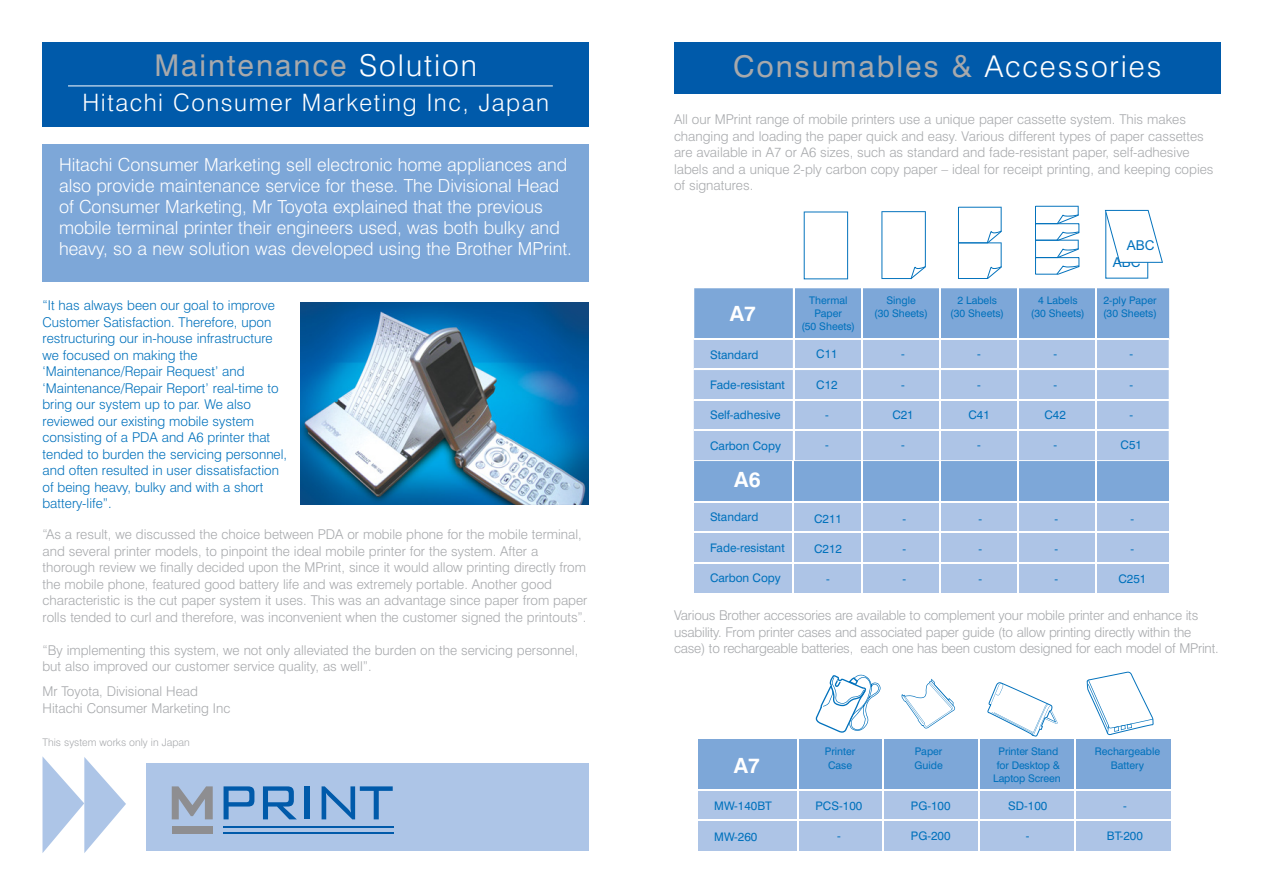
<style>
.page{position:relative;width:1263px;height:893px;background:#fff}
.page>*{position:absolute;margin:0;border:0;box-sizing:border-box;transform-origin:0 0}
.t1{font:30px "Swiss 721 BT";letter-spacing:.065em;color:#a7a9ac}
.t2{font:300 24px "Swiss 721 BT";letter-spacing:.065em;color:#fff}
.t3{font:700 21px "Swiss 721 BT";color:#fff}
.t4{font:300 18px/21px "Swiss 721 BT";color:#fff}
.t5{font:13.65px "Arial";color:#0071bc}
.t6{font:300 13.5px/16.5px "Swiss 721 BT";color:#a7a9ac}
.t7{font:300 13.5px/16.5px "Swiss 721 BT";color:#0071bc}
.t8{font:11.85px "Swiss 721 BT";color:#0071bc}
.t9{font:10.5px/13px "Swiss 721 BT";color:#0071bc;text-align:center}
.t10{font:300 10.5px "Swiss 721 BT";color:#a7a9ac}
.s1{font-weight:300;color:#fff}
</style>
<div class="page">
<div style="left:43px;top:43px;width:546px;height:84px;background:#005aaa"></div>
<img style="left:301px;top:303px;width:288px;height:201px">
<div style="left:43px;top:144px;width:546px;height:138px;background:#7da7d8"></div>
<hr style="left:68px;top:86px;width:485px;height:1px;background:#fff">
<div style="left:674px;top:43px;width:546px;height:51px;background:#005aaa"></div>
<div style="left:698px;top:739px;width:474px;height:51px;background:#7da7d8"></div>
<div style="left:698px;top:791px;width:473px;height:29px;background:#adc4e6"></div>
<div style="left:698px;top:821px;width:473px;height:30px;background:#adc4e6"></div>
<hr style="left:797px;top:739px;width:1px;height:112px;background:#fff">
<hr style="left:882px;top:739px;width:1px;height:112px;background:#fff">
<hr style="left:978px;top:739px;width:2px;height:112px;background:#fff">
<hr style="left:1075px;top:739px;width:1px;height:112px;background:#fff">
<hr style="left:1171px;top:739px;width:1px;height:112px;background:#fff">
<svg style="left:816px;top:675px;width:64px;height:58px"></svg>
<svg style="left:901px;top:679px;width:54px;height:49px"></svg>
<svg style="left:987px;top:682px;width:70px;height:55px"></svg>
<svg style="left:1087px;top:672px;width:66px;height:63px"></svg>
<div style="left:146px;top:764px;width:443px;height:87px;background:#adc5e7"></div>
<svg style="left:43px;top:757px;width:83px;height:96px"></svg>
<svg style="left:172px;top:786px;width:41px;height:33px"></svg>
<svg style="left:224px;top:786px;width:30px;height:33px"></svg>
<svg style="left:263px;top:786px;width:34px;height:33px"></svg>
<div style="left:304px;top:786px;width:5px;height:33px;background:#005aaa"></div>
<svg style="left:322px;top:786px;width:71px;height:33px"></svg>
<div style="left:172px;top:827px;width:41px;height:7px;background:#8e8e91"></div>
<hr style="left:224px;top:827px;width:170px;height:1px;background:#005aaa">
<hr style="left:224px;top:832px;width:170px;height:2px;background:#005aaa">
<svg style="left:694px;top:288px;width:475px;height:213px;background:#a0bde2"></svg>
<div style="left:694px;top:502px;width:474px;height:30px;background:#adc4e6"></div>
<div style="left:694px;top:564px;width:474px;height:29px;background:#adc4e6"></div>
<div style="left:694px;top:533px;width:474px;height:30px;background:#adc4e6"></div>
<hr style="left:694px;top:501px;width:475px;height:2px;background:#fff">
<hr style="left:694px;top:531px;width:475px;height:2px;background:#fff">
<hr style="left:694px;top:562px;width:475px;height:1px;background:#fff">
<hr style="left:793px;top:461px;width:1px;height:132px;background:#fff">
<hr style="left:861px;top:461px;width:2px;height:132px;background:#fff">
<hr style="left:939px;top:461px;width:1px;height:132px;background:#fff">
<hr style="left:1017px;top:461px;width:1px;height:132px;background:#fff">
<hr style="left:1095px;top:461px;width:1px;height:132px;background:#fff">
<svg style="left:804px;top:211px;width:44px;height:68px"></svg>
<svg style="left:1105px;top:210px;width:58px;height:69px"></svg>
<svg style="left:1035px;top:206px;width:44px;height:69px"></svg>
<svg style="left:958px;top:207px;width:44px;height:72px"></svg>
<svg style="left:881px;top:211px;width:45px;height:68px"></svg>
<h1 class="t1" style="left:154px;top:53px;width:324px">Maintenance <span class="s1">Solution</span></h1>
<h2 class="t2" style="left:82px;top:94px;width:468px">Hitachi Consumer Marketing Inc, Japan</h2>
<p class="t4" style="left:59px;top:156px;width:514px">Hitachi Consumer Marketing sell electronic home appliances and also provide maintenance service for these. The Divisional Head of Consumer Marketing, Mr Toyota explained that the previous mobile terminal printer their engineers used, was both bulky and heavy, so a new solution was developed using the Brother MPrint.</p>
<p class="t7" style="left:43px;top:299px;width:246px">“It has always been our goal to improve Customer Satisfaction. Therefore, upon restructuring our in-house infrastructure we focused on making the ‘Maintenance/Repair Request’ and ‘Maintenance/Repair Report’ real-time to bring our system up to par. We also reviewed our existing mobile system consisting of a PDA and A6 printer that tended to burden the servicing personnel, and often resulted in user dissatisfaction of being heavy, bulky and with a short battery-life”.</p>
<p class="t6" style="left:43px;top:528px;width:546px">“As a result, we discussed the choice between PDA or mobile phone for the mobile terminal, and several printer models, to pinpoint the ideal mobile printer for the system. After a thorough review we finally decided upon the MPrint, since it would allow printing directly from the mobile phone, featured good battery life and was extremely portable. Another good characteristic is the cut paper system it uses. This was an advantage since paper from paper rolls tended to curl and therefore, was inconvenient when the customer signed the printouts”.</p>
<p class="t6" style="left:43px;top:643px;width:537px">“By implementing this system, we not only alleviated the burden on the servicing personnel, but also improved our customer service quality, as well”.</p>
<p class="t6" style="left:43px;top:685px;width:189px">Mr Toyota, Divisional Head<br>Hitachi Consumer Marketing Inc</p>
<p class="t10" style="left:43px;top:738px;width:149px">This system works only in Japan</p>
<h1 class="t1" style="left:733px;top:55px;width:430px">Consumables &amp; <span class="s1">Accessories</span></h1>
<p class="t6" style="left:674px;top:113px;width:541px">All our MPrint range of mobile printers use a unique paper cassette system. This makes changing and loading the paper quick and easy. Various different types of paper cassettes are available in A7 or A6 sizes, such as standard and fade-resistant paper, self-adhesive labels and a unique 2-ply carbon copy paper – ideal for receipt printing, and keeping copies of signatures.</p>
<p class="t5" style="left:1127px;top:237px;width:29px">ABC</p>
<h3 class="t3" style="left:730px;top:306px;width:28px">A7</h3>
<p class="t8" style="left:710px;top:350px;width:50px">Standard</p>
<p class="t8" style="left:710px;top:381px;width:76px">Fade-resistant</p>
<p class="t8" style="left:710px;top:411px;width:72px">Self-adhesive</p>
<p class="t8" style="left:710px;top:441px;width:72px">Carbon Copy</p>
<h3 class="t3" style="left:734px;top:471px;width:28px">A6</h3>
<p class="t8" style="left:710px;top:513px;width:50px">Standard</p>
<p class="t8" style="left:710px;top:543px;width:76px">Fade-resistant</p>
<p class="t8" style="left:710px;top:573px;width:72px">Carbon Copy</p>
<p class="t5" style="left:1113px;top:254px;width:29px">ABC</p>
<p class="t9" style="left:801px;top:295px;width:55px">Thermal<br>Paper<br>(50 Sheets)</p>
<p class="t9" style="left:874px;top:295px;width:55px">Single<br>(30 Sheets)</p>
<p class="t9" style="left:950px;top:295px;width:55px">2 Labels (30 Sheets)</p>
<p class="t9" style="left:1031px;top:295px;width:55px">4 Labels (30 Sheets)</p>
<p class="t9" style="left:1103px;top:295px;width:55px;text-align:left">2-ply Paper (30 Sheets)</p>
<p class="t8" style="left:816px;top:350px;width:23px">C11</p>
<p class="t8" style="left:816px;top:380px;width:23px">C12</p>
<p class="t8" style="left:825px;top:410px;width:5px">-</p>
<p class="t8" style="left:825px;top:440px;width:5px">-</p>
<p class="t8" style="left:814px;top:514px;width:29px">C211</p>
<p class="t8" style="left:814px;top:544px;width:29px">C212</p>
<p class="t8" style="left:826px;top:574px;width:5px">-</p>
<p class="t8" style="left:901px;top:350px;width:5px">-</p>
<p class="t8" style="left:901px;top:380px;width:5px">-</p>
<p class="t8" style="left:892px;top:410px;width:23px">C21</p>
<p class="t8" style="left:901px;top:440px;width:5px">-</p>
<p class="t8" style="left:902px;top:514px;width:5px">-</p>
<p class="t8" style="left:902px;top:544px;width:5px">-</p>
<p class="t8" style="left:902px;top:574px;width:5px">-</p>
<p class="t8" style="left:977px;top:350px;width:5px">-</p>
<p class="t8" style="left:977px;top:380px;width:5px">-</p>
<p class="t8" style="left:968px;top:410px;width:23px">C41</p>
<p class="t8" style="left:977px;top:440px;width:5px">-</p>
<p class="t8" style="left:978px;top:514px;width:5px">-</p>
<p class="t8" style="left:978px;top:544px;width:5px">-</p>
<p class="t8" style="left:978px;top:574px;width:5px">-</p>
<p class="t8" style="left:1053px;top:350px;width:5px">-</p>
<p class="t8" style="left:1053px;top:380px;width:5px">-</p>
<p class="t8" style="left:1044px;top:410px;width:23px">C42</p>
<p class="t8" style="left:1053px;top:440px;width:5px">-</p>
<p class="t8" style="left:1054px;top:514px;width:5px">-</p>
<p class="t8" style="left:1054px;top:544px;width:5px">-</p>
<p class="t8" style="left:1054px;top:574px;width:5px">-</p>
<p class="t8" style="left:1129px;top:350px;width:5px">-</p>
<p class="t8" style="left:1129px;top:380px;width:5px">-</p>
<p class="t8" style="left:1129px;top:410px;width:5px">-</p>
<p class="t8" style="left:1120px;top:440px;width:23px">C51</p>
<p class="t8" style="left:1130px;top:514px;width:5px">-</p>
<p class="t8" style="left:1130px;top:544px;width:5px">-</p>
<p class="t8" style="left:1118px;top:574px;width:29px">C251</p>
<p class="t6" style="left:674px;top:609px;width:546px">Various Brother accessories are available to complement your mobile printer and enhance its usability. From printer cases and associated paper guide (to allow printing directly within the case) to rechargeable batteries, each one has been custom designed for each model of MPrint.</p>
<h3 class="t3" style="left:734px;top:757px;width:28px">A7</h3>
<p class="t8" style="left:714px;top:802px;width:59px">MW-140BT</p>
<p class="t8" style="left:714px;top:832px;width:45px">MW-260</p>
<p class="t9" style="left:825px;top:746px;width:32px">Printer<br>Case</p>
<p class="t9" style="left:914px;top:746px;width:30px;text-align:left">Paper<br>Guide</p>
<p class="t9" style="left:993px;top:746px;width:69px">Printer Stand for Desktop &amp;<br>Laptop Screen</p>
<p class="t9" style="left:1095px;top:746px;width:67px">Rechargeable<br>Battery</p>
<p class="t8" style="left:815px;top:801px;width:49px">PCS-100</p>
<p class="t8" style="left:837px;top:831px;width:5px">-</p>
<p class="t8" style="left:911px;top:801px;width:41px">PG-100</p>
<p class="t8" style="left:911px;top:831px;width:41px">PG-200</p>
<p class="t8" style="left:1008px;top:801px;width:41px">SD-100</p>
<p class="t8" style="left:1026px;top:831px;width:5px">-</p>
<p class="t8" style="left:1123px;top:801px;width:5px">-</p>
<p class="t8" style="left:1107px;top:831px;width:37px">BT-200</p>
</div>
